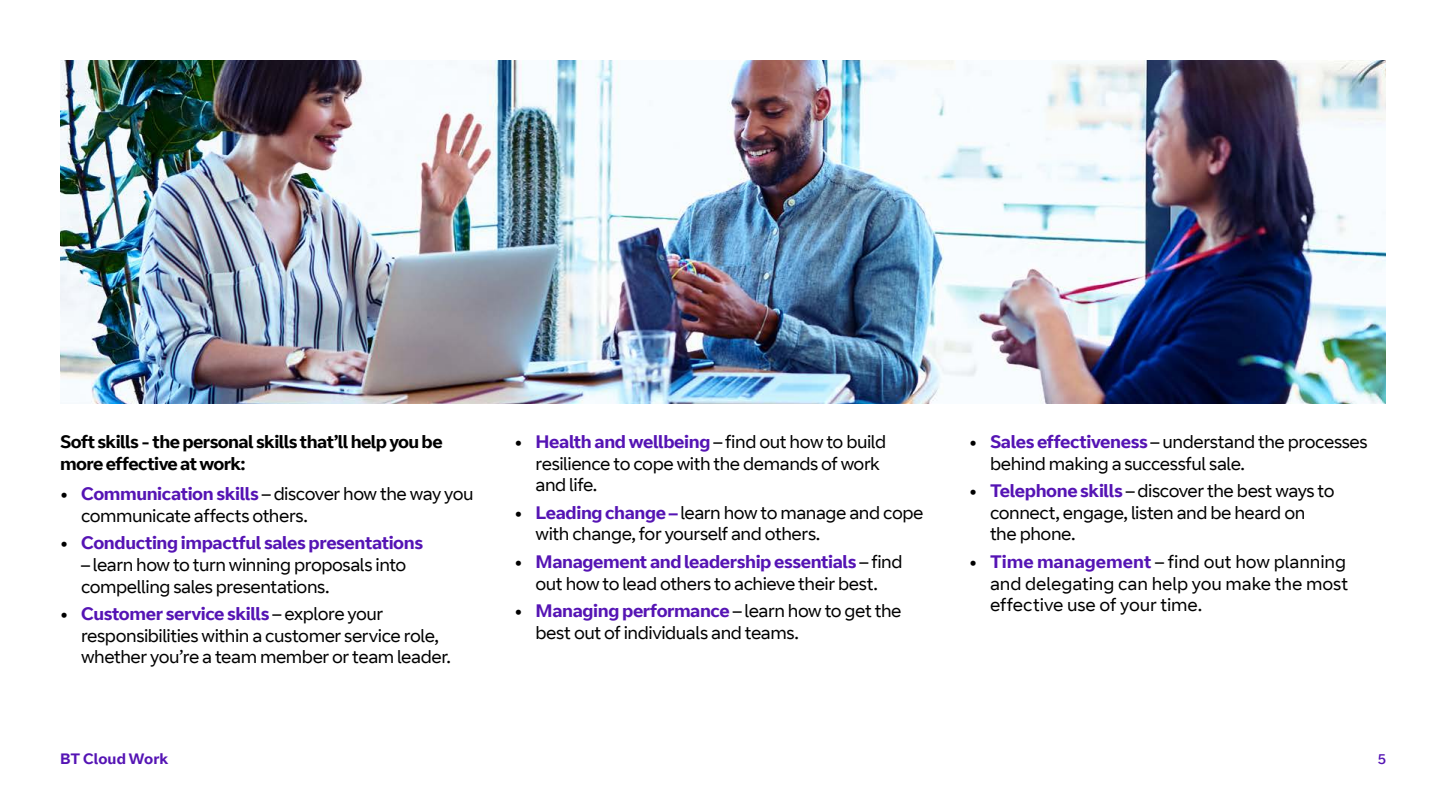
<style>
.page{position:relative;width:1446px;height:808px;background:#fff}
.page>*{position:absolute;margin:0;border:0;box-sizing:border-box;transform-origin:0 0}
.t1{font:18px/21.6px "BT Curve";letter-spacing:-.025em;color:#000}
.t2{font:18px/21.6px "BT Curve";letter-spacing:-.005em;color:#000}
.t3{font:700 18px/21.6px "BT Curve";letter-spacing:-.03em;color:#000}
.t4{font:700 18px "BT Curve";letter-spacing:-.02em;color:#5514b4}
.t5{font:700 15px "BT Curve";color:#5514b4}
.t6{font:14.25px "BT Curve Headline";color:#5514b4}
.s1{font-weight:700}
.s2{font-weight:700;color:#5514b4}
.s3{color:#000}
</style>
<div class="page">
<img style="left:60px;top:60px;width:1326px;height:344px">
<p class="t3" style="left:60px;top:432px;width:384px">Soft skills - the personal skills that’ll help you be more effective at work:</p>
<p class="t1" style="left:81px;top:484px;width:394px;text-indent:-21px"><span class="s1">•</span> <span class="s2">Communication skills</span> – discover how the way you communicate affects others.</p>
<p class="t4" style="left:60px;top:532px;width:364px"><span class="s3">•</span> Conducting impactful sales presentations</p>
<p class="t1" style="left:81px;top:555px;width:327px">– learn how to turn winning proposals into compelling sales presentations.</p>
<p class="t1" style="left:81px;top:604px;width:371px;text-indent:-21px"><span class="s1">•</span> <span class="s2">Customer service skills</span> – explore your responsibilities within a customer service role, whether you’re a team member or team leader.</p>
<p class="t5" style="left:60px;top:749px;width:110px">BT Cloud Work</p>
<p class="t1" style="left:535px;top:432px;width:352px;text-indent:-21px"><span class="s1">•</span> <span class="s2">Health and wellbeing</span> – find out how to build resilience to cope with the demands of work and life.</p>
<p class="t1" style="left:535px;top:502px;width:389px;text-indent:-21px"><span class="s1">•</span> <span class="s2">Leading change –</span> learn how to manage and cope with change, for yourself and others.</p>
<p class="t1" style="left:514px;top:552px;width:389px;text-align:center"><span class="s1">•</span> <span class="s2">Management and leadership essentials</span> – find out how to lead others to achieve their best.</p>
<p class="t1" style="left:535px;top:601px;width:368px;text-indent:-21px"><span class="s1">•</span> <span class="s2">Managing performance</span> – learn how to get the best out of individuals and teams.</p>
<p class="t1" style="left:990px;top:432px;width:379px;text-indent:-21px"><span class="s1">•</span> <span class="s2">Sales effectiveness</span> – understand the processes behind making a successful sale.</p>
<p class="t1" style="left:990px;top:481px;width:346px;text-indent:-21px"><span class="s1">•</span> <span class="s2">Telephone skills</span> – discover the best ways to connect, engage, listen and be heard on the phone.</p>
<p class="t2" style="left:990px;top:552px;width:360px;text-indent:-21px"><span class="s1">•</span> <span class="s2">Time management</span> – find out how planning and delegating can help you make the most effective use of your time.</p>
<p class="t6" style="left:1377px;top:750px;width:10px">5</p>
</div>
